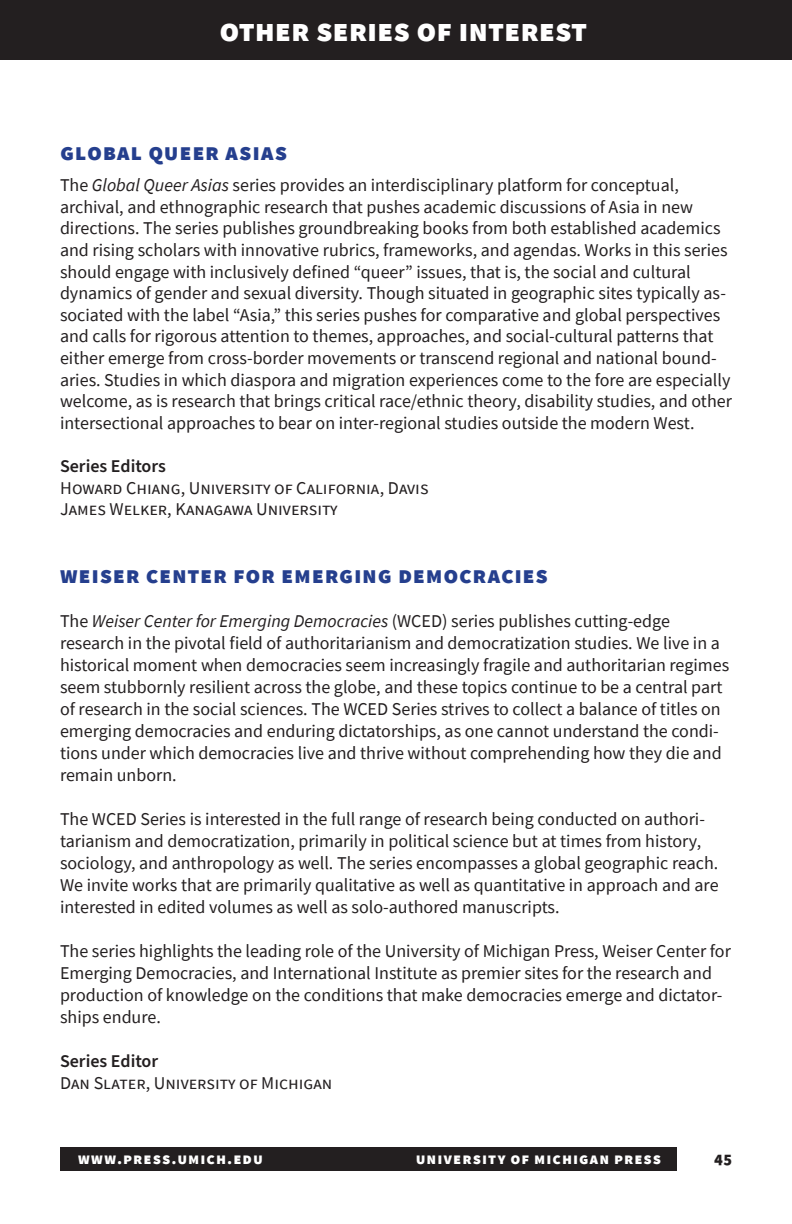
<style>
.page{position:relative;width:792px;height:1224px;background:#fff}
.page>*{position:absolute;margin:0;border:0;box-sizing:border-box;transform-origin:0 0}
._6_Up_Author{font:900 32px "Source Sans Pro";color:#fff}
._6_Up_Author-2{font:900 24px "Source Sans Pro";letter-spacing:.03em;color:#253f8e}
.page_subheading{font:900 24px "Source Sans Pro";letter-spacing:.03em;color:#253f8e}
._6_Up_Author-3{font:18px/22px "Source Sans Pro";color:#231f20}
._6_Up_Author-4{font:600 18px "Source Sans Pro";color:#231f20}
.t1{font:900 16px "Source Sans Pro";letter-spacing:.07em;color:#fff}
.t2{font:900 16px "Source Sans Pro";color:#231f20}
.s1{font-style:italic}
</style>
<div class="page">
<div style="left:0;top:0;width:792px;height:60px;background:#231f20"></div>
<div style="left:60px;top:1147px;width:617px;height:24px;background:#231f20"></div>
<p class="_6_Up_Author" style="left:219px;top:8px;width:369px">other series of interest</p>
<p class="page_subheading" style="left:60px;top:135px;width:229px">Global Queer Asias</p>
<p class="_6_Up_Author-3" style="left:60px;top:174px;width:674px">The <span class="s1">Global Queer Asias</span> series provides an interdisciplinary platform for conceptual, archival, and ethnographic research that pushes academic discussions of Asia in new directions. The series publishes groundbreaking books from both established academics and rising scholars with innovative rubrics, frameworks, and agendas. Works in this series should engage with inclusively defined “queer” issues, that is, the social and cultural dynamics of gender and sexual diversity. Though situated in geographic sites typically as&shy;sociated with the label “Asia,” this series pushes for comparative and global perspectives and calls for rigorous attention to themes, approaches, and social-cultural patterns that either emerge from cross-border movements or transcend regional and national bound&shy;aries. Studies in which diaspora and migration experiences come to the fore are especially welcome, as is research that brings critical race/ethnic theory, disability studies, and other</p>
<p class="_6_Up_Author-3" style="left:60px;top:412px;width:636px">intersectional approaches to bear on inter-regional studies outside the modern West.</p>
<p class="_6_Up_Author-4" style="left:60px;top:454px;width:107px">Series Editors</p>
<p class="_6_Up_Author-3" style="left:60px;top:476px;width:370px">Howard Chiang, University of California, Davis</p>
<p class="_6_Up_Author-3" style="left:60px;top:498px;width:279px">James Welker, Kanagawa University</p>
<p class="_6_Up_Author-2" style="left:60px;top:559px;width:489px">Weiser Center for emerging Democracies</p>
<p class="_6_Up_Author-3" style="left:60px;top:610px;width:671px">The <span class="s1">Weiser Center for Emerging Democracies</span> (WCED) series publishes cutting-edge research in the pivotal field of authoritarianism and democratization studies. We live in a historical moment when democracies seem increasingly fragile and authoritarian regimes seem stubbornly resilient across the globe, and these topics continue to be a central part of research in the social sciences. The WCED Series strives to collect a balance of titles on emerging democracies and enduring dictatorships, as one cannot understand the condi&shy;tions under which democracies live and thrive without comprehending how they die and remain unborn.</p>
<p class="_6_Up_Author-3" style="left:60px;top:808px;width:660px">The WCED Series is interested in the full range of research being conducted on authori&shy;tarianism and democratization, primarily in political science but at times from history, sociology, and anthropology as well. The series encompasses a global geographic reach.<br>We invite works that are primarily qualitative as well as quantitative in approach and are interested in edited volumes as well as solo-authored manuscripts.</p>
<p class="_6_Up_Author-3" style="left:60px;top:940px;width:672px">The series highlights the leading role of the University of Michigan Press, Weiser Center for Emerging Democracies, and International Institute as premier sites for the research and production of knowledge on the conditions that make democracies emerge and dictator&shy;ships endure.</p>
<p class="_6_Up_Author-4" style="left:60px;top:1049px;width:100px">Series Editor</p>
<p class="_6_Up_Author-3" style="left:60px;top:1072px;width:274px">Dan Slater, University of Michigan</p>
<p class="t1" style="left:78px;top:1147px;width:186px">www.press.umich.edu</p>
<p class="t1" style="left:416px;top:1147px;width:247px">university of michigan press</p>
<p class="t2" style="left:714px;top:1147px;width:19px">45</p>
</div>
